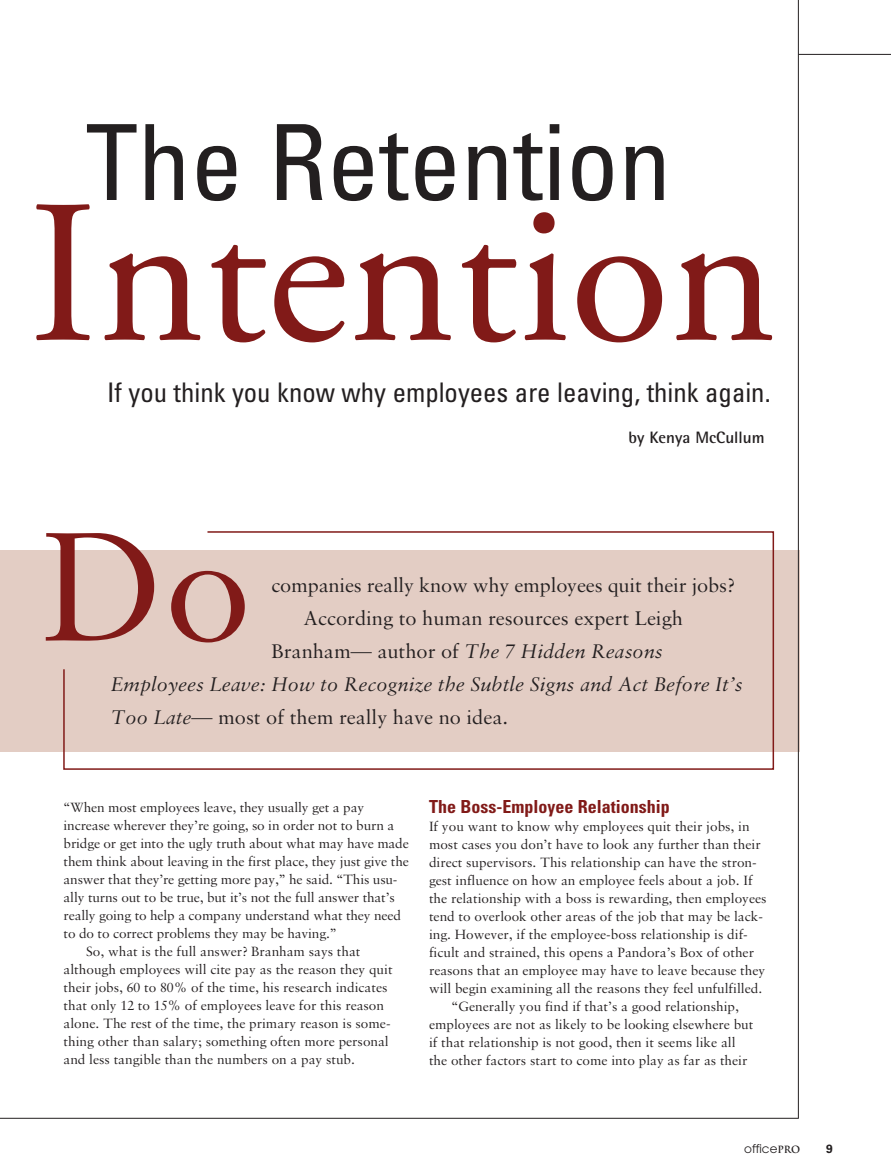
<style>
.page{position:relative;width:891px;height:1175px;background:#fff}
.page>*{position:absolute;margin:0;border:0;box-sizing:border-box;transform-origin:0 0}
.t1{font:204px "Adobe Garamond Pro";color:#811a18}
.t2{font:165px "Sabon";color:#811a18}
.t3{font:condensed 105px "Univers";color:#231f20}
.t4{font:condensed 27px "Univers";color:#231f20}
.t5{font:21px "Sabon";color:#231f20}
.t6{font:italic 21px "Sabon";color:#231f20}
.t7{font:700 condensed 18px "Univers";color:#811a18}
.t8{font:700 16.5px "Agfa Rotis Semisans";color:#231f20}
.t9{font:14.25px "Sabon";color:#231f20}
.t10{font:12px "Avant Garde";color:#231f20}
.t11{font:700 12px "Univers";color:#231f20}
.s1{font-style:normal}
.s2{font-style:italic}
.s3{font-family:"Trajan";font-weight:700;font-size:9.75px}
</style>
<div class="page">
<div style="left:0;top:550px;width:799px;height:202px;background:#e3cdc4"></div>
<hr style="left:798px;top:0;width:1px;height:1118px;background:#231f20">
<hr style="left:798px;top:54px;width:93px;height:1px;background:#231f20">
<hr style="left:0;top:1117px;width:798px;height:1px;background:#231f20">
<svg style="left:63px;top:531px;width:712px;height:239px"></svg>
<h3 class="t3" style="left:86px;top:96px;width:587px">The Retention</h3>
<h1 class="t1" style="left:28px;top:152px;width:749px">Intention</h1>
<h3 class="t4" style="left:107px;top:376px;width:665px">If you think you know why employees are leaving, think again.</h3>
<p class="t8" style="left:628px;top:427px;width:138px">by Kenya McCullum</p>
<h2 class="t2" style="left:40px;top:486px;width:213px">Do</h2>
<h3 class="t5" style="left:272px;top:572px;width:465px">companies really know why employees quit their jobs?</h3>
<h3 class="t5" style="left:304px;top:605px;width:381px">According to human resources expert Leigh</h3>
<h3 class="t6" style="left:272px;top:638px;width:393px"><span class="s1">Branham— author of</span> The 7 Hidden Reasons</h3>
<h3 class="t6" style="left:111px;top:671px;width:633px">Employees Leave: How to Recognize the Subtle Signs and Act Before It’s</h3>
<h3 class="t5" style="left:111px;top:704px;width:399px"><span class="s2">Too Late</span>— most of them really have no idea.</h3>
<p class="t9" style="left:64px;top:798px;width:302px">“When most employees leave, they usually get a pay</p>
<p class="t9" style="left:64px;top:816px;width:332px">increase wherever they’re going, so in order not to burn a</p>
<p class="t9" style="left:64px;top:834px;width:347px">bridge or get into the ugly truth about what may have made</p>
<p class="t9" style="left:64px;top:852px;width:347px">them think about leaving in the first place, they just give the</p>
<p class="t9" style="left:64px;top:870px;width:335px">answer that they’re getting more pay,” he said. “This usu-</p>
<p class="t9" style="left:64px;top:888px;width:333px">ally turns out to be true, but it’s not the full answer that’s</p>
<p class="t9" style="left:64px;top:906px;width:339px">really going to help a company understand what they need</p>
<p class="t9" style="left:64px;top:924px;width:275px">to do to correct problems they may be having.”</p>
<p class="t9" style="left:86px;top:942px;width:276px">So, what is the full answer? Branham says that</p>
<p class="t9" style="left:64px;top:960px;width:331px">although employees will cite pay as the reason they quit</p>
<p class="t9" style="left:64px;top:978px;width:325px">their jobs, 60 to 80% of the time, his research indicates</p>
<p class="t9" style="left:64px;top:996px;width:322px">that only 12 to 15% of employees leave for this reason</p>
<p class="t9" style="left:64px;top:1014px;width:329px">alone. The rest of the time, the primary reason is some-</p>
<p class="t9" style="left:64px;top:1032px;width:327px">thing other than salary; something often more personal</p>
<p class="t9" style="left:64px;top:1050px;width:293px">and less tangible than the numbers on a pay stub.</p>
<p class="t7" style="left:429px;top:795px;width:242px">The Boss-Employee Relationship</p>
<p class="t9" style="left:429px;top:817px;width:322px">If you want to know why employees quit their jobs, in</p>
<p class="t9" style="left:429px;top:835px;width:333px">most cases you don’t have to look any further than their</p>
<p class="t9" style="left:429px;top:853px;width:329px">direct supervisors. This relationship can have the stron-</p>
<p class="t9" style="left:429px;top:871px;width:325px">gest influence on how an employee feels about a job. If</p>
<p class="t9" style="left:429px;top:889px;width:339px">the relationship with a boss is rewarding, then employees</p>
<p class="t9" style="left:429px;top:907px;width:336px">tend to overlook other areas of the job that may be lack-</p>
<p class="t9" style="left:429px;top:925px;width:320px">ing. However, if the employee-boss relationship is dif-</p>
<p class="t9" style="left:429px;top:943px;width:327px">ficult and strained, this opens a Pandora’s Box of other</p>
<p class="t9" style="left:429px;top:961px;width:338px">reasons that an employee may have to leave because they</p>
<p class="t9" style="left:429px;top:979px;width:335px">will begin examining all the reasons they feel unfulfilled.</p>
<p class="t9" style="left:452px;top:997px;width:289px">“Generally you find if that’s a good relationship,</p>
<p class="t9" style="left:429px;top:1015px;width:326px">employees are not as likely to be looking elsewhere but</p>
<p class="t9" style="left:429px;top:1033px;width:308px">if that relationship is not good, then it seems like all</p>
<p class="t9" style="left:429px;top:1051px;width:320px">the other factors start to come into play as far as their</p>
<p class="t10" style="left:744px;top:1141px;width:58px">office<span class="s3">PRO</span></p>
<p class="t11" style="left:826px;top:1141px;width:8px">9</p>
</div>
